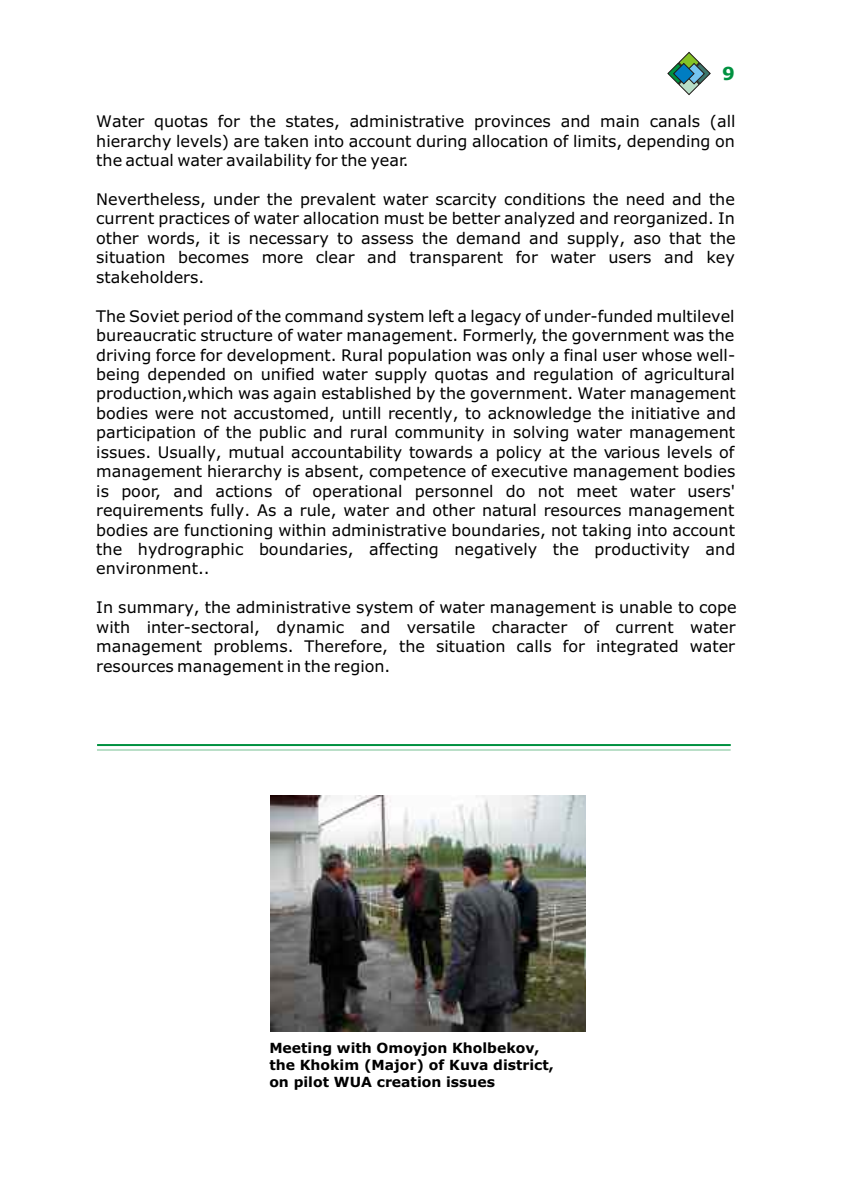
<style>
.page{position:relative;width:842px;height:1192px;background:#fff}
.page>*{position:absolute;margin:0;border:0;box-sizing:border-box;transform-origin:0 0}
.t1{font:700 18px "Verdana";color:#009140}
.t2{font:16px/19.4px "Verdana";color:#000;text-align:justify}
.t3{font:700 14px/17px "Verdana";color:#000}
</style>
<div class="page">
<svg style="left:667px;top:52px;width:44px;height:43px"></svg>
<img style="left:271px;top:795px;width:314px;height:236px">
<hr style="left:97px;top:744px;width:634px;height:2px;background:#009140">
<hr style="left:97px;top:749px;width:634px;height:2px;background:#b8dec7">
<p class="t1" style="left:722px;top:66px;width:14px">9</p>
<p class="t2" style="left:96px;top:113px;width:641px">Water quotas for the states, administrative provinces and main canals (all hierarchy levels) are taken into account during allocation of limits, depending on the actual water availability for the year.</p>
<p class="t2" style="left:96px;top:191px;width:641px">Nevertheless, under the prevalent water scarcity conditions the need and the current practices of water allocation must be better analyzed and reorganized. In other words, it is necessary to assess the demand and supply, aso that the situation becomes more clear and transparent for water users and key stakeholders.</p>
<p class="t2" style="left:96px;top:308px;width:641px;text-align:left">The Soviet period of the command system left a legacy of under-funded multilevel bureaucratic structure of water management. Formerly, the government was the driving force for development. Rural population was only a final user whose well&shy;being depended on unified water supply quotas and regulation of agricultural production,which was again established by the government. Water management bodies were not accustomed, untill recently, to acknowledge the initiative and participation of the public and rural community in solving water management issues. Usually, mutual accountability towards a policy at the various levels of management hierarchy is absent, competence of executive management bodies is poor, and actions of operational personnel do not meet water users' requirements fully. As a rule, water and other natural resources management bodies are functioning within administrative boundaries, not taking into account the hydrographic boundaries, affecting negatively the productivity and environment..</p>
<p class="t2" style="left:96px;top:599px;width:642px">In summary, the administrative system of water management is unable to cope with inter-sectoral, dynamic and versatile character of current water management problems. Therefore, the situation calls for integrated water resources management in the region.</p>
<p class="t3" style="left:269px;top:1040px;width:286px">Meeting with Omoyjon Kholbekov, the Khokim (Major) of Kuva district, on pilot WUA creation issues</p>
</div>
